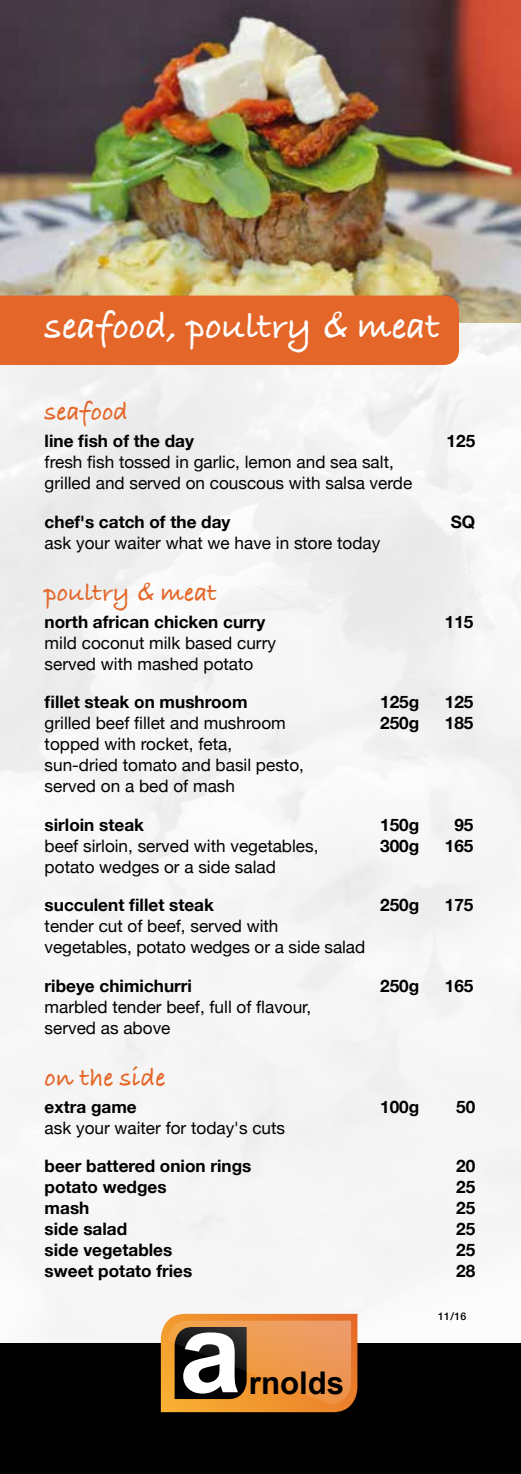
<style>
.page{position:relative;width:521px;height:1474px;background:#fff}
.page>*{position:absolute;margin:0;border:0;box-sizing:border-box;transform-origin:0 0}
.t1{font:700 38.5px "Bradley Hand ITCTT";color:#fff}
.t2{font:700 31.15px "Arial";color:#000}
.t3{font:700 26.25px "Bradley Hand ITCTT";color:#e46628}
.t4{font:17.15px/21px "Helvetica Neue";color:#000}
.t5{font:700 17.15px "Helvetica Neue";color:#000}
.t6{font:500 10.5px "Helvetica Neue";color:#000}
.s1{font-family:"Handwriting Dakota";font-weight:400}
</style>
<div class="page">
<div style="left:0;top:1343px;width:521px;height:130px;background:#000"></div>
<svg style="left:161px;top:1313px;width:196px;height:99px;background:#ce8f53"></svg>
<img style="left:0;top:0;width:521px;height:323px">
<div style="left:0;top:295px;width:459px;height:70px;background:#e46628"></div>
<h1 class="t1" style="left:45px;top:297px;width:396px">seafood, poultry <span class="s1">&amp;</span> meat</h1>
<h3 class="t3" style="left:45px;top:392px;width:85px">seafood</h3>
<p class="t5" style="left:45px;top:428px;width:151px">line fish of the day</p>
<p class="t5" style="left:447px;top:428px;width:30px">125</p>
<p class="t4" style="left:45px;top:453px;width:369px">fresh fish tossed in garlic, lemon and sea salt, grilled and served on couscous with salsa verde</p>
<p class="t5" style="left:45px;top:508px;width:187px">chef's catch of the day</p>
<p class="t5" style="left:451px;top:508px;width:26px">SQ</p>
<p class="t4" style="left:45px;top:533px;width:337px">ask your waiter what we have in store today</p>
<h3 class="t3" style="left:45px;top:572px;width:174px">poultry <span class="s1">&amp;</span> meat</h3>
<p class="t5" style="left:45px;top:608px;width:222px">north african chicken curry</p>
<p class="t5" style="left:445px;top:608px;width:30px">115</p>
<p class="t4" style="left:45px;top:633px;width:233px">mild coconut milk based curry served with mashed potato</p>
<p class="t5" style="left:45px;top:688px;width:204px">fillet steak on mushroom</p>
<p class="t5" style="left:380px;top:688px;width:41px">125g</p>
<p class="t5" style="left:445px;top:688px;width:30px">125</p>
<p class="t4" style="left:45px;top:713px;width:243px">grilled beef fillet and mushroom</p>
<p class="t5" style="left:380px;top:709px;width:41px">250g</p>
<p class="t5" style="left:445px;top:709px;width:30px">185</p>
<p class="t4" style="left:45px;top:734px;width:261px">topped with rocket, feta, sun-dried tomato and basil pesto, served on a bed of mash</p>
<p class="t5" style="left:45px;top:811px;width:101px">sirloin steak</p>
<p class="t5" style="left:380px;top:811px;width:41px">150g</p>
<p class="t5" style="left:454px;top:811px;width:21px">95</p>
<p class="t4" style="left:45px;top:836px;width:275px">beef sirloin, served with vegetables,</p>
<p class="t5" style="left:380px;top:832px;width:41px">300g</p>
<p class="t5" style="left:445px;top:832px;width:30px">165</p>
<p class="t4" style="left:45px;top:857px;width:233px">potato wedges or a side salad</p>
<p class="t5" style="left:45px;top:891px;width:171px">succulent fillet steak</p>
<p class="t5" style="left:380px;top:891px;width:41px">250g</p>
<p class="t5" style="left:445px;top:891px;width:30px">175</p>
<p class="t4" style="left:45px;top:916px;width:322px">tender cut of beef, served with vegetables, potato wedges or a side salad</p>
<p class="t5" style="left:45px;top:972px;width:149px">ribeye chimichurri</p>
<p class="t5" style="left:380px;top:972px;width:41px">250g</p>
<p class="t5" style="left:445px;top:972px;width:30px">165</p>
<p class="t4" style="left:45px;top:997px;width:268px">marbled tender beef, full of flavour, served as above</p>
<h3 class="t3" style="left:45px;top:1057px;width:122px">on the side</h3>
<p class="t5" style="left:45px;top:1093px;width:94px">extra game</p>
<p class="t5" style="left:380px;top:1093px;width:41px">100g</p>
<p class="t5" style="left:456px;top:1093px;width:21px">50</p>
<p class="t4" style="left:45px;top:1118px;width:242px">ask your waiter for today's cuts</p>
<p class="t5" style="left:45px;top:1152px;width:208px">beer battered onion rings</p>
<p class="t5" style="left:456px;top:1152px;width:21px">20</p>
<p class="t5" style="left:45px;top:1173px;width:123px">potato wedges</p>
<p class="t5" style="left:456px;top:1173px;width:21px">25</p>
<p class="t5" style="left:45px;top:1194px;width:46px">mash</p>
<p class="t5" style="left:456px;top:1194px;width:21px">25</p>
<p class="t5" style="left:45px;top:1215px;width:84px">side salad</p>
<p class="t5" style="left:456px;top:1215px;width:21px">25</p>
<p class="t5" style="left:45px;top:1236px;width:129px">side vegetables</p>
<p class="t5" style="left:456px;top:1236px;width:21px">25</p>
<p class="t5" style="left:45px;top:1257px;width:149px">sweet potato fries</p>
<p class="t5" style="left:456px;top:1257px;width:21px">28</p>
<h2 class="t2" style="left:249px;top:1362px;width:97px">rnolds</h2>
<p class="t6" style="left:438px;top:1308px;width:30px">11/16</p>
</div>
